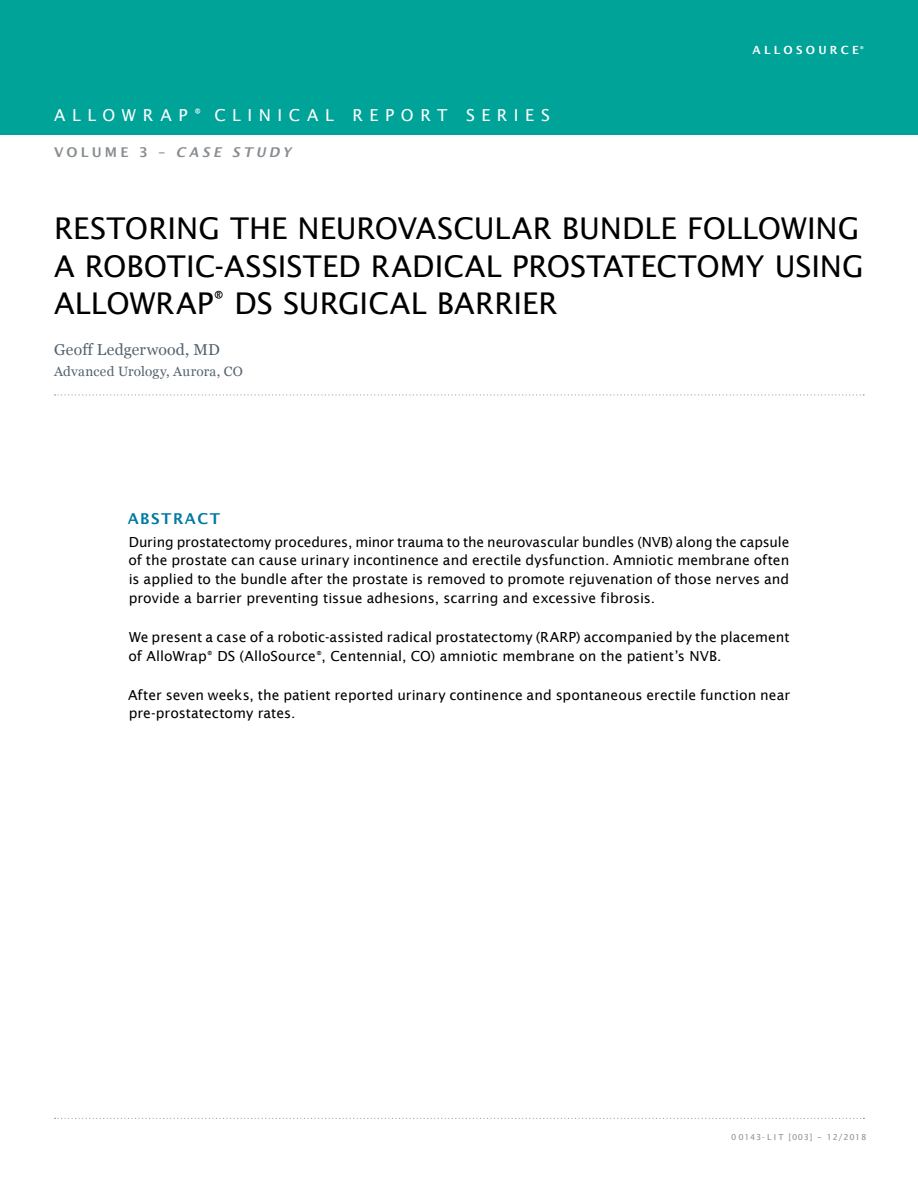
<style>
.page{position:relative;width:918px;height:1188px;background:#fff}
.page>*{position:absolute;margin:0;border:0;box-sizing:border-box;transform-origin:0 0}
.t1{font:30px/37.5px "Lucida Sans";letter-spacing:.005em;color:#000}
.t2{font:16.5px "Lucida Sans";letter-spacing:.4em;color:#fff}
.t3{font:15.75px "Georgia";letter-spacing:.015em;color:#53626f}
.t4{font:600 15px "Lucida Sans";letter-spacing:.1em;color:#0079a3}
.t5{font:13.8px/18.8px "Lucida Sans";letter-spacing:.005em;color:#000}
.t6{font:13.5px "Georgia";letter-spacing:.02em;color:#53626f}
.t7{font:italic 600 13.5px "Lucida Sans";letter-spacing:.23em;color:#898d90}
.t8{font:600 11.25px "Lucida Sans";letter-spacing:.29em;color:#fff}
.t9{font:8.25px "Lucida Sans";letter-spacing:.09em;color:#898d90}
.s1{font-style:normal}
</style>
<div class="page">
<svg style="left:55px;top:1118px;width:809px;height:1px"></svg>
<div style="left:0;top:0;width:918px;height:135px;background:#00a398"></div>
<svg style="left:55px;top:394px;width:809px;height:2px"></svg>
<p class="t2" style="left:54px;top:105px;width:497px">ALLOWRAP <sup>®</sup> CLINICAL REPORT SERIES</p>
<p class="t7" style="left:54px;top:145px;width:239px"><span class="s1">VOLUME 3 –</span> CASE STUDY</p>
<p class="t8" style="left:752px;top:44px;width:113px">ALLOSOURCE<sup>®</sup></p>
<h1 class="t1" style="left:54px;top:210px;width:811px">RESTORING THE NEUROVASCULAR BUNDLE FOLLOWING<br>A ROBOTIC-ASSISTED RADICAL PROSTATECTOMY USING<br>ALLOWRAP<sup>®</sup> DS SURGICAL BARRIER</h1>
<p class="t3" style="left:54px;top:338px;width:168px">Geoff Ledgerwood, MD</p>
<p class="t6" style="left:54px;top:362px;width:190px">Advanced Urology, Aurora, CO</p>
<p class="t4" style="left:128px;top:510px;width:94px">ABSTRACT</p>
<p class="t5" style="left:128px;top:532px;width:662px;text-align:justify">During prostatectomy procedures, minor trauma to the neurovascular bundles (NVB) along the capsule of the prostate can cause urinary incontinence and erectile dysfunction. Amniotic membrane often is applied to the bundle after the prostate is removed to promote rejuvenation of those nerves and provide a barrier preventing tissue adhesions, scarring and excessive fibrosis.</p>
<p class="t5" style="left:128px;top:628px;width:663px">We present a case of a robotic-assisted radical prostatectomy (RARP) accompanied by the placement of AlloWrap<sup>®</sup> DS (AlloSource<sup>®</sup>, Centennial, CO) amniotic membrane on the patient’s NVB.</p>
<p class="t5" style="left:128px;top:685px;width:664px">After seven weeks, the patient reported urinary continence and spontaneous erectile function near pre-prostatectomy rates.</p>
<p class="t9" style="left:731px;top:1133px;width:137px">0 0143- L I T [003] – 12/2018</p>
</div>
